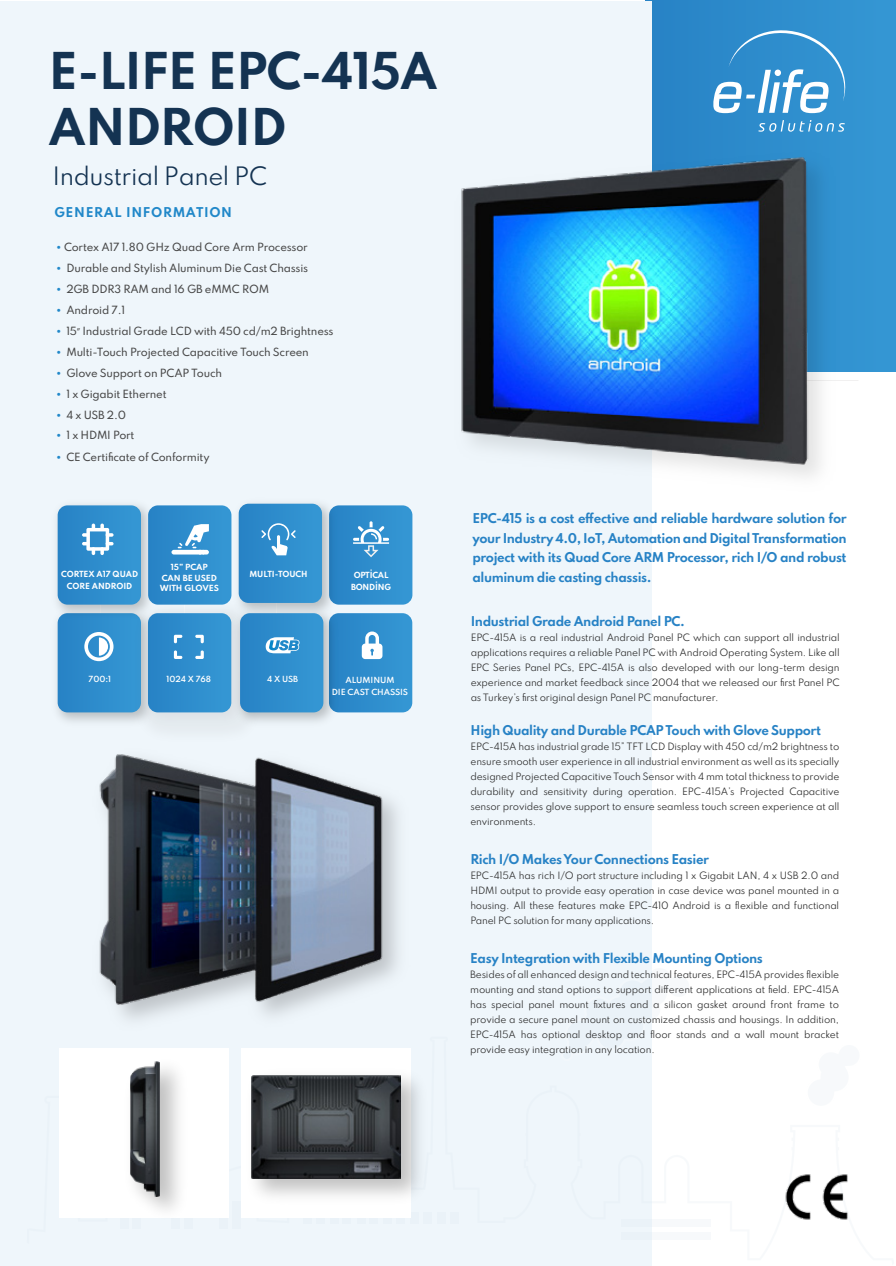
<style>
.page{position:relative;width:896px;height:1266px;background:#fff}
.page>*{position:absolute;margin:0;border:0;box-sizing:border-box;transform-origin:0 0}
.t1{font:700 45px/55.5px "Spartan";letter-spacing:-.025em;color:#143352}
.t2{font:22.5px "Spartan";letter-spacing:-.025em;color:#143352}
.t3{font:700 12px/19.5px "Spartan";letter-spacing:-.035em;color:#2782c5;text-align:justify}
.t4{font:700 12px "Spartan";letter-spacing:.055em;color:#2188c9}
.t5{font:500 10.05px "Spartan";letter-spacing:-.02em;color:#474747}
.t6{font:9px/15px "Spartan";letter-spacing:-.02em;color:#2b2b2b;text-align:justify}
.t7{font:700 7.5px/10.5px "Spartan";letter-spacing:-.01em;color:#fff;text-align:center}
.t8{font:600 7.5px/12px "Spartan";letter-spacing:-.01em;color:#fff;text-align:center}
.s1{font-family:"Century Gothic";font-weight:400;color:#2188c9}
.s2{font-family:"Myriad Pro";font-weight:400}
</style>
<div class="page">
<div style="left:645px;top:0;width:251px;height:372px;background:linear-gradient(to right,#2782c5,#3597d4)"></div>
<div style="left:0;top:1px;width:652px;height:1265px;background:#eff6fb"></div>
<svg style="left:758px;top:120px;width:87px;height:12px"></svg>
<svg style="left:713px;top:24px;width:138px;height:89px;background:#51a0d5"></svg>
<div style="left:242px;top:1048px;width:169px;height:169px;background:#fff"></div>
<div style="left:59px;top:1048px;width:169px;height:169px;background:#fff"></div>
<img style="left:56px;top:622px;width:74px;height:100px">
<img style="left:56px;top:504px;width:92px;height:118px">
<img style="left:231px;top:604px;width:109px;height:123px">
<svg style="left:148px;top:613px;width:83px;height:99px;background:#3490cd"></svg>
<svg style="left:239px;top:504px;width:83px;height:99px;background:#3691ce"></svg>
<svg style="left:148px;top:505px;width:83px;height:100px;background:#3c94cf"></svg>
<svg style="left:58px;top:505px;width:83px;height:100px;background:#3a93cf"></svg>
<img style="left:241px;top:1062px;width:178px;height:150px">
<img style="left:251px;top:1075px;width:149px;height:103px">
<img style="left:118px;top:1068px;width:76px;height:150px">
<img style="left:130px;top:1061px;width:30px;height:135px">
<img style="left:98px;top:753px;width:290px;height:256px">
<img style="left:652px;top:145px;width:189px;height:332px">
<img style="left:461px;top:155px;width:359px;height:313px">
<svg style="left:329px;top:505px;width:83px;height:100px;background:#3992ce"></svg>
<svg style="left:329px;top:613px;width:83px;height:99px;background:#3992ce"></svg>
<svg style="left:240px;top:613px;width:83px;height:99px;background:#3691ce"></svg>
<svg style="left:58px;top:613px;width:83px;height:99px;background:#3a93cf"></svg>
<img style="left:785px;top:1174px;width:64px;height:46px">
<h1 class="t1" style="left:49px;top:42px;width:391px">E-LIFE EPC-415A<br>ANDROID</h1>
<h2 class="t2" style="left:53px;top:159px;width:216px">Industrial Panel PC</h2>
<h3 class="t4" style="left:54px;top:203px;width:179px">GENERAL INFORMATION</h3>
<p class="t5" style="left:56px;top:239px;width:254px"><span class="s1">•</span> Cortex A17 1.80 GHz Quad Core Arm Processor</p>
<p class="t5" style="left:56px;top:260px;width:254px"><span class="s1">•</span> Durable and Stylish Aluminum Die Cast Chassis</p>
<p class="t5" style="left:56px;top:281px;width:215px"><span class="s1">•</span> 2GB DDR3 RAM and 16 GB eMMC ROM</p>
<p class="t5" style="left:56px;top:302px;width:71px"><span class="s1">•</span> Android 7.1</p>
<p class="t5" style="left:56px;top:323px;width:279px"><span class="s1">•</span> 15<span class="s2">’’</span> Industrial Grade LCD with 450 cd/m2 Brightness</p>
<p class="t5" style="left:56px;top:344px;width:255px"><span class="s1">•</span> Multi-Touch Projected Capacitive Touch Screen</p>
<p class="t5" style="left:56px;top:365px;width:168px"><span class="s1">•</span> Glove Support on PCAP Touch</p>
<p class="t5" style="left:56px;top:386px;width:112px"><span class="s1">•</span> 1 x Gigabit Ethernet</p>
<p class="t5" style="left:56px;top:407px;width:72px"><span class="s1">•</span> 4 x USB 2.0</p>
<p class="t5" style="left:56px;top:449px;width:155px"><span class="s1">•</span> CE Certificate of Conformity</p>
<p class="t5" style="left:56px;top:428px;width:80px"><span class="s1">•</span> 1 x HDMI Port</p>
<p class="t7" style="left:160px;top:562px;width:61px">15” PCAP<br>CAN BE USED<br>WITH GLOVES</p>
<p class="t7" style="left:351px;top:569px;width:42px;line-height:12.1px">OPTİCAL<br>BONDİNG</p>
<p class="t7" style="left:61px;top:568px;width:78px">CORTEX A17 QUAD</p>
<p class="t7" style="left:249px;top:569px;width:60px">MULTI-TOUCH</p>
<p class="t7" style="left:67px;top:580px;width:67px">CORE ANDROID</p>
<p class="t8" style="left:89px;top:673px;width:24px">700:1</p>
<p class="t8" style="left:166px;top:673px;width:46px">1024 X 768</p>
<p class="t8" style="left:267px;top:673px;width:33px">4 X USB</p>
<p class="t8" style="left:332px;top:673px;width:78px">ALUMINUM<br>DIE CAST CHASSIS</p>
<h3 class="t3" style="left:472px;top:508px;width:376px">EPC-415 is a cost effective and reliable hardware solution for your Industry 4.0, IoT, Automation and Digital Transformation project with its Quad Core ARM Processor, rich I/O and robust aluminum die casting chassis.</h3>
<h3 class="t3" style="left:471px;top:611px;width:216px">Industrial Grade Android Panel PC.</h3>
<p class="t6" style="left:471px;top:629px;width:370px">EPC-415A is a real industrial Android Panel PC which can support all industrial applications requires a reliable Panel PC with Android Operating System. Like all EPC Series Panel PCs, EPC-415A is also developed with our long-term design experience and market feedback since 2004 that we released our first Panel PC as Turkey’s first original design Panel PC manufacturer.</p>
<h3 class="t3" style="left:471px;top:720px;width:352px">High Quality and Durable PCAP Touch with Glove Support</h3>
<p class="t6" style="left:470px;top:739px;width:370px">EPC-415A has industrial grade 15” TFT LCD Display with 450 cd/m2 brightness to ensure smooth user experience in all industrial environment as well as its specially designed Projected Capacitive Touch Sensor with 4 mm total thickness to provide durability and sensitivity during operation. EPC-415A’s Projected Capacitive sensor provides glove support to ensure seamless touch screen experience at all environments.</p>
<h3 class="t3" style="left:470px;top:849px;width:240px">Rich I/O Makes Your Connections Easier</h3>
<p class="t6" style="left:470px;top:868px;width:370px">EPC-415A has rich I/O port structure including 1 x Gigabit LAN, 4 x USB 2.0 and HDMI output to provide easy operation in case device was panel mounted in a housing. All these features make EPC-410 Android is a flexible and functional Panel PC solution for many applications.</p>
<h3 class="t3" style="left:470px;top:948px;width:294px">Easy Integration with Flexible Mounting Options</h3>
<p class="t6" style="left:470px;top:967px;width:370px">Besides of all enhanced design and technical features, EPC-415A provides flexible mounting and stand options to support different applications at field. EPC-415A has special panel mount fixtures and a silicon gasket around front frame to provide a secure panel mount on customized chassis and housings. In addition, EPC-415A has optional desktop and floor stands and a wall mount bracket provide easy integration in any location.</p>
</div>
